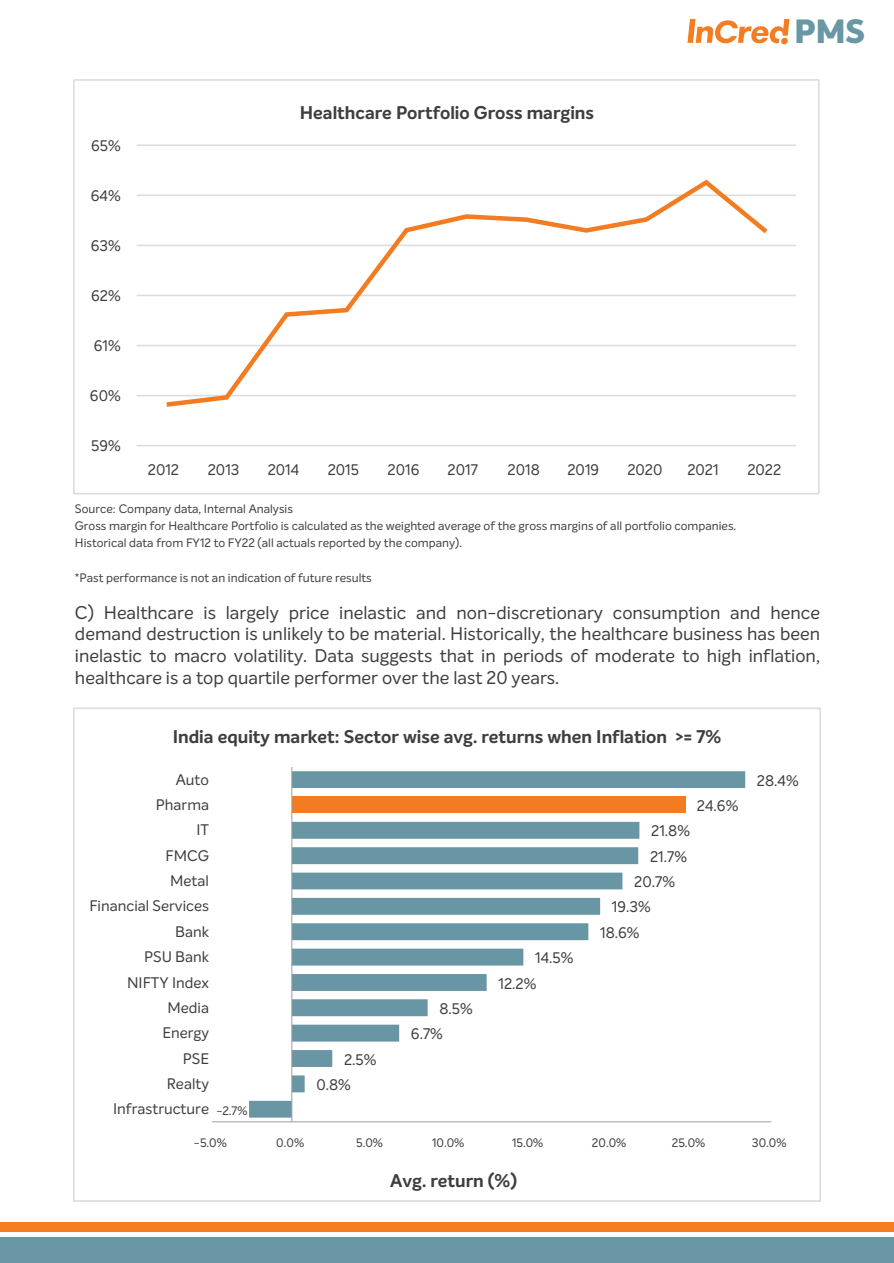
<style>
.page{position:relative;width:894px;height:1263px;background:#fff}
.page>*{position:absolute;margin:0;border:0;box-sizing:border-box;transform-origin:0 0}
.t1{font:800 32.85px "Intelo Alt";color:#6997a6}
.t2{font:18px/21.6px "Intelo";color:#3e3e3f;text-align:justify}
.t3{font:700 18px "Intelo";color:#3e3e3f}
.t4{font:15px "Intelo";color:#3e3e3f}
.t5{font:12px/17.4px "Intelo";color:#3e3e3f}
</style>
<div class="page">
<div style="left:0;top:1237px;width:893px;height:26px;background:#6997a6"></div>
<div style="left:0;top:1222px;width:893px;height:9px;background:#f47c21"></div>
<svg style="left:687px;top:19px;width:102px;height:25px"></svg>
<svg style="left:249px;top:771px;width:496px;height:346px"></svg>
<hr style="left:212px;top:1121px;width:558px;height:1px;background:#9b9ca0">
<hr style="left:291px;top:767px;width:1px;height:354px;background:#9b9ca0">
<hr style="left:137px;top:395px;width:658px;height:1px;background:#dcdddf">
<hr style="left:137px;top:345px;width:658px;height:1px;background:#dcdddf">
<hr style="left:137px;top:295px;width:658px;height:1px;background:#dcdddf">
<hr style="left:137px;top:245px;width:658px;height:1px;background:#dcdddf">
<hr style="left:137px;top:194px;width:658px;height:2px;background:#dcdddf">
<hr style="left:137px;top:144px;width:658px;height:2px;background:#dcdddf">
<hr style="left:137px;top:445px;width:658px;height:1px;background:#dcdddf">
<svg style="left:162px;top:179px;width:610px;height:228px"></svg>
<div style="left:73px;top:79px;width:746px;height:415px;border:2px solid #dcdddf"></div>
<div style="left:73px;top:707px;width:747px;height:494px;border:2px solid #dcdddf"></div>
<p class="t4" style="left:91px;top:136px;width:31px">65%</p>
<p class="t4" style="left:91px;top:186px;width:31px">64%</p>
<p class="t4" style="left:91px;top:236px;width:31px">63%</p>
<p class="t4" style="left:91px;top:286px;width:31px">62%</p>
<p class="t4" style="left:94px;top:336px;width:28px">61%</p>
<p class="t4" style="left:90px;top:386px;width:32px">60%</p>
<p class="t4" style="left:91px;top:436px;width:31px">59%</p>
<h2 class="t3" style="left:300px;top:101px;width:296px">Healthcare Portfolio Gross margins</h2>
<h1 class="t1" style="left:794px;top:10px;width:72px">PMS</h1>
<p class="t4" style="left:148px;top:460px;width:33px">2012</p>
<p class="t4" style="left:208px;top:460px;width:33px">2013</p>
<p class="t4" style="left:267px;top:460px;width:33px">2014</p>
<p class="t4" style="left:327px;top:460px;width:33px">2015</p>
<p class="t4" style="left:387px;top:460px;width:33px">2016</p>
<p class="t4" style="left:447px;top:460px;width:32px">2017</p>
<p class="t4" style="left:507px;top:460px;width:34px">2018</p>
<p class="t4" style="left:567px;top:460px;width:33px">2019</p>
<p class="t4" style="left:627px;top:460px;width:37px">2020</p>
<p class="t4" style="left:687px;top:460px;width:33px">2021</p>
<p class="t4" style="left:747px;top:460px;width:35px">2022</p>
<p class="t5" style="left:75px;top:499px;width:662px">Source: Company data, Internal Analysis<br>Gross margin for Healthcare Portfolio is calculated as the weighted average of the gross margins of all portfolio companies.<br>Historical data from FY12 to FY22 (all actuals reported by the company).</p>
<p class="t5" style="left:75px;top:569px;width:298px">*Past performance is not an indication of future results</p>
<p class="t2" style="left:75px;top:601px;width:746px">C) Healthcare is largely price inelastic and non-discretionary consumption and hence demand destruction is unlikely to be material. Historically, the healthcare business has been inelastic to macro volatility. Data suggests that in periods of moderate to high inflation, healthcare is a top quartile performer over the last 20 years.</p>
<h2 class="t3" style="left:173px;top:725px;width:550px">India equity market: Sector wise avg. returns when Inflation &gt;= 7%</h2>
<p class="t4" style="left:176px;top:770px;width:35px">Auto</p>
<p class="t4" style="left:156px;top:795px;width:55px">Pharma</p>
<p class="t4" style="left:696px;top:796px;width:43px">24.6%</p>
<p class="t4" style="left:196px;top:820px;width:14px">IT</p>
<p class="t4" style="left:651px;top:821px;width:40px">21.8%</p>
<p class="t4" style="left:165px;top:846px;width:45px">FMCG</p>
<p class="t4" style="left:649px;top:847px;width:38px">21.7%</p>
<p class="t4" style="left:170px;top:871px;width:40px">Metal</p>
<p class="t4" style="left:634px;top:872px;width:42px">20.7%</p>
<p class="t4" style="left:89px;top:897px;width:121px">Financial Services</p>
<p class="t4" style="left:611px;top:897px;width:40px">19.3%</p>
<p class="t4" style="left:175px;top:922px;width:35px">Bank</p>
<p class="t4" style="left:600px;top:923px;width:41px">18.6%</p>
<p class="t4" style="left:144px;top:947px;width:66px">PSU Bank</p>
<p class="t4" style="left:535px;top:948px;width:40px">14.5%</p>
<p class="t4" style="left:127px;top:973px;width:83px">NIFTY Index</p>
<p class="t4" style="left:498px;top:974px;width:39px">12.2%</p>
<p class="t4" style="left:167px;top:998px;width:43px">Media</p>
<p class="t4" style="left:439px;top:999px;width:35px">8.5%</p>
<p class="t4" style="left:162px;top:1023px;width:48px">Energy</p>
<p class="t4" style="left:411px;top:1024px;width:33px">6.7%</p>
<p class="t4" style="left:183px;top:1049px;width:28px">PSE</p>
<p class="t4" style="left:344px;top:1050px;width:34px">2.5%</p>
<p class="t4" style="left:167px;top:1074px;width:44px">Realty</p>
<p class="t4" style="left:316px;top:1075px;width:36px">0.8%</p>
<p class="t4" style="left:113px;top:1099px;width:97px">Infrastructure</p>
<p class="t5" style="left:216px;top:1102px;width:32px">-2.7%</p>
<p class="t4" style="left:756px;top:771px;width:43px">28.4%</p>
<p class="t5" style="left:194px;top:1133px;width:34px">-5.0%</p>
<p class="t5" style="left:276px;top:1133px;width:29px">0.0%</p>
<p class="t5" style="left:356px;top:1133px;width:28px">5.0%</p>
<p class="t5" style="left:432px;top:1133px;width:34px">10.0%</p>
<p class="t5" style="left:512px;top:1133px;width:33px">15.0%</p>
<p class="t5" style="left:591px;top:1133px;width:36px">20.0%</p>
<p class="t5" style="left:671px;top:1133px;width:35px">25.0%</p>
<p class="t5" style="left:751px;top:1133px;width:36px">30.0%</p>
<h2 class="t3" style="left:390px;top:1169px;width:128px">Avg. return (%)</h2>
</div>
